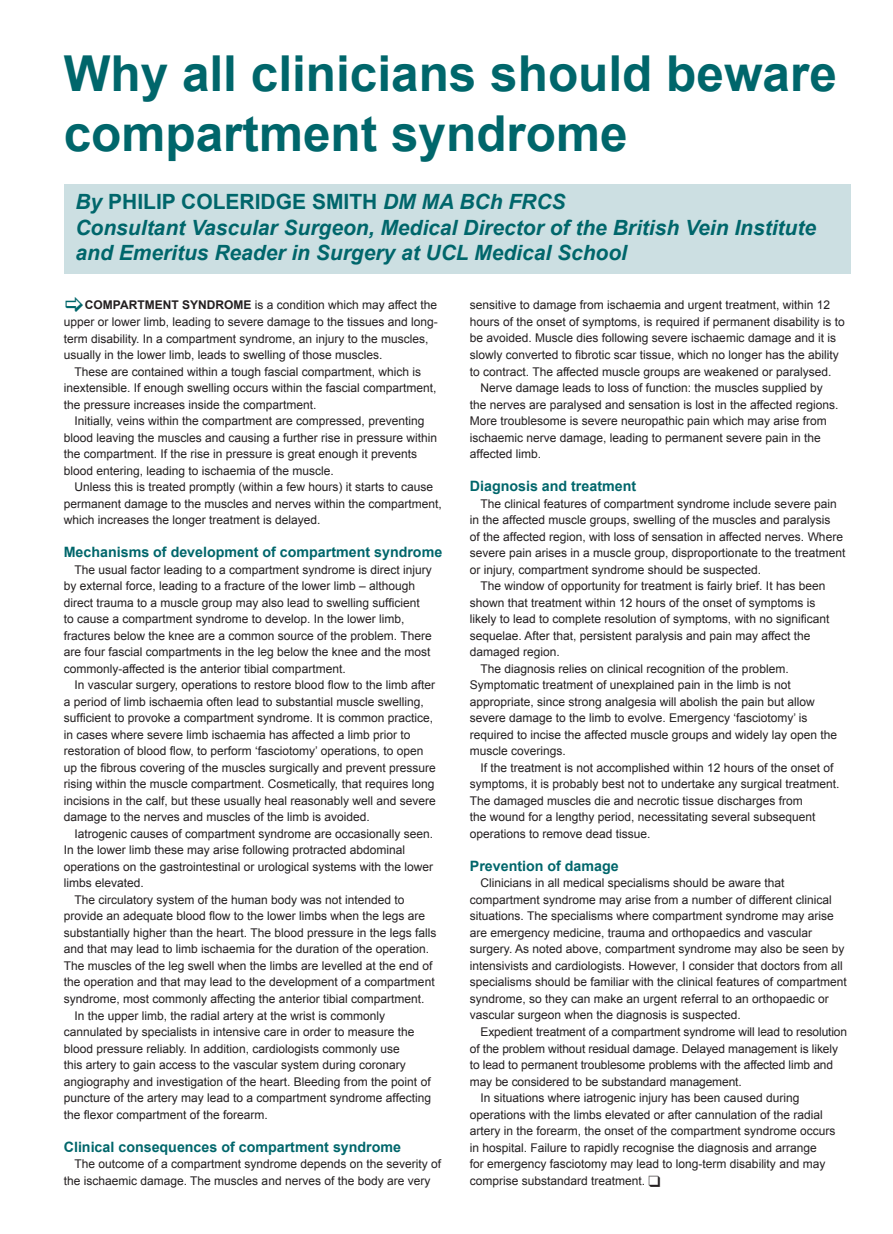
<style>
.page{position:relative;width:893px;height:1234px;background:#fff}
.page>*{position:absolute;margin:0;border:0;box-sizing:border-box;transform-origin:0 0}
.Headline{font:700 49.5px/59.4px "Arial";color:#00666b}
.Body_Copy{font:italic 700 21px/25.2px "Arial";color:#00666b}
.Body_Copy-2{font:700 21px "Arial";color:#00666b}
.Text_Subhead{font:700 14.25px "Arial";color:#00666b}
.Body_Copy-3{font:12px/16.5px "Arial";color:#231f20}
.s1{font-style:italic}
.s2{font-weight:700}
</style>
<div class="page">
<div style="left:64px;top:184px;width:786px;height:90px;background:#ccdfe2"></div>
<p class="Headline" style="left:64px;top:46px;width:775px">Why all clinicians should beware compartment syndrome</p>
<p class="Body_Copy-2" style="left:75px;top:188px;width:492px"><span class="s1">By</span> PHILIP COLERIDGE SMITH <span class="s1">DM MA BCh FRCS</span></p>
<p class="Body_Copy" style="left:75px;top:215px;width:742px">Consultant Vascular Surgeon, Medical Director of the British Vein Institute and Emeritus Reader in Surgery at UCL Medical School</p>
<p class="Body_Copy-3" style="left:64px;top:297px;width:376px;text-indent:21px"><span class="s2">COMPARTMENT SYNDROME</span> is a condition which may affect the upper or lower limb, leading to severe damage to the tissues and long&shy;term disability. In a compartment syndrome, an injury to the muscles, usually in the lower limb, leads to swelling of those muscles.</p>
<p class="Body_Copy-3" style="left:64px;top:363px;width:374px;text-indent:11px">These are contained within a tough fascial compartment, which is inextensible. If enough swelling occurs within the fascial compartment, the pressure increases inside the compartment.</p>
<p class="Body_Copy-3" style="left:64px;top:412px;width:375px;text-indent:11px">Initially, veins within the compartment are compressed, preventing blood leaving the muscles and causing a further rise in pressure within the compartment. If the rise in pressure is great enough it prevents blood entering, leading to ischaemia of the muscle.</p>
<p class="Body_Copy-3" style="left:64px;top:478px;width:380px;text-indent:11px">Unless this is treated promptly (within a few hours) it starts to cause permanent damage to the muscles and nerves within the compartment, which increases the longer treatment is delayed.</p>
<p class="Text_Subhead" style="left:64px;top:542px;width:380px">Mechanisms of development of compartment syndrome</p>
<p class="Body_Copy-3" style="left:64px;top:561px;width:370px;text-indent:11px">The usual factor leading to a compartment syndrome is direct injury by external force, leading to a fracture of the lower limb – although direct trauma to a muscle group may also lead to swelling sufficient to cause a compartment syndrome to develop. In the lower limb, fractures below the knee are a common source of the problem. There are four fascial compartments in the leg below the knee and the most commonly-affected is the anterior tibial compartment.</p>
<p class="Body_Copy-3" style="left:64px;top:676px;width:374px;text-indent:11px">In vascular surgery, operations to restore blood flow to the limb after a period of limb ischaemia often lead to substantial muscle swelling, sufficient to provoke a compartment syndrome. It is common practice, in cases where severe limb ischaemia has affected a limb prior to restoration of blood flow, to perform ‘fasciotomy’ operations, to open up the fibrous covering of the muscles surgically and prevent pressure rising within the muscle compartment. Cosmetically, that requires long incisions in the calf, but these usually heal reasonably well and severe damage to the nerves and muscles of the limb is avoided.</p>
<p class="Body_Copy-3" style="left:64px;top:825px;width:371px;text-indent:11px">Iatrogenic causes of compartment syndrome are occasionally seen.<br>In the lower limb these may arise following protracted abdominal operations on the gastrointestinal or urological systems with the lower limbs elevated.</p>
<p class="Body_Copy-3" style="left:64px;top:891px;width:374px;text-indent:11px">The circulatory system of the human body was not intended to provide an adequate blood flow to the lower limbs when the legs are substantially higher than the heart. The blood pressure in the legs falls and that may lead to limb ischaemia for the duration of the operation.<br>The muscles of the leg swell when the limbs are levelled at the end of the operation and that may lead to the development of a compartment syndrome, most commonly affecting the anterior tibial compartment.</p>
<p class="Body_Copy-3" style="left:64px;top:1006px;width:369px;text-indent:11px">In the upper limb, the radial artery at the wrist is commonly cannulated by specialists in intensive care in order to measure the blood pressure reliably. In addition, cardiologists commonly use<br>this artery to gain access to the vascular system during coronary angiography and investigation of the heart. Bleeding from the point of puncture of the artery may lead to a compartment syndrome affecting the flexor compartment of the forearm.</p>
<p class="Text_Subhead" style="left:64px;top:1136px;width:339px">Clinical consequences of compartment syndrome</p>
<p class="Body_Copy-3" style="left:64px;top:1155px;width:379px;text-indent:11px">The outcome of a compartment syndrome depends on the severity of the ischaemic damage. The muscles and nerves of the body are very</p>
<p class="Body_Copy-3" style="left:470px;top:297px;width:376px">sensitive to damage from ischaemia and urgent treatment, within 12 hours of the onset of symptoms, is required if permanent disability is to be avoided. Muscle dies following severe ischaemic damage and it is slowly converted to fibrotic scar tissue, which no longer has the ability to contract. The affected muscle groups are weakened or paralysed.</p>
<p class="Body_Copy-3" style="left:470px;top:379px;width:370px;text-indent:11px">Nerve damage leads to loss of function: the muscles supplied by the nerves are paralysed and sensation is lost in the affected regions.<br>More troublesome is severe neuropathic pain which may arise from ischaemic nerve damage, leading to permanent severe pain in the affected limb.</p>
<p class="Text_Subhead" style="left:470px;top:476px;width:168px">Diagnosis and treatment</p>
<p class="Body_Copy-3" style="left:470px;top:495px;width:377px;text-indent:11px">The clinical features of compartment syndrome include severe pain in the affected muscle groups, swelling of the muscles and paralysis<br>of the affected region, with loss of sensation in affected nerves. Where severe pain arises in a muscle group, disproportionate to the treatment or injury, compartment syndrome should be suspected.</p>
<p class="Body_Copy-3" style="left:470px;top:577px;width:361px;text-indent:11px">The window of opportunity for treatment is fairly brief. It has been shown that treatment within 12 hours of the onset of symptoms is likely to lead to complete resolution of symptoms, with no significant sequelae. After that, persistent paralysis and pain may affect the damaged region.</p>
<p class="Body_Copy-3" style="left:470px;top:660px;width:369px;text-indent:11px">The diagnosis relies on clinical recognition of the problem.<br>Symptomatic treatment of unexplained pain in the limb is not appropriate, since strong analgesia will abolish the pain but allow severe damage to the limb to evolve. Emergency ‘fasciotomy’ is required to incise the affected muscle groups and widely lay open the muscle coverings.</p>
<p class="Body_Copy-3" style="left:470px;top:759px;width:371px;text-indent:11px">If the treatment is not accomplished within 12 hours of the onset of symptoms, it is probably best not to undertake any surgical treatment.<br>The damaged muscles die and necrotic tissue discharges from<br>the wound for a lengthy period, necessitating several subsequent operations to remove dead tissue.</p>
<p class="Text_Subhead" style="left:470px;top:856px;width:150px">Prevention of damage</p>
<p class="Body_Copy-3" style="left:470px;top:874px;width:378px;text-indent:11px">Clinicians in all medical specialisms should be aware that compartment syndrome may arise from a number of different clinical situations. The specialisms where compartment syndrome may arise are emergency medicine, trauma and orthopaedics and vascular surgery. As noted above, compartment syndrome may also be seen by intensivists and cardiologists. However, I consider that doctors from all specialisms should be familiar with the clinical features of compartment syndrome, so they can make an urgent referral to an orthopaedic or vascular surgeon when the diagnosis is suspected.</p>
<p class="Body_Copy-3" style="left:470px;top:1023px;width:379px;text-indent:11px">Expedient treatment of a compartment syndrome will lead to resolution of the problem without residual damage. Delayed management is likely to lead to permanent troublesome problems with the affected limb and may be considered to be substandard management.</p>
<p class="Body_Copy-3" style="left:470px;top:1089px;width:367px;text-indent:11px">In situations where iatrogenic injury has been caused during operations with the limbs elevated or after cannulation of the radial artery in the forearm, the onset of the compartment syndrome occurs in hospital. Failure to rapidly recognise the diagnosis and arrange<br>for emergency fasciotomy may lead to long-term disability and may comprise substandard treatment. ❑</p>
</div>
